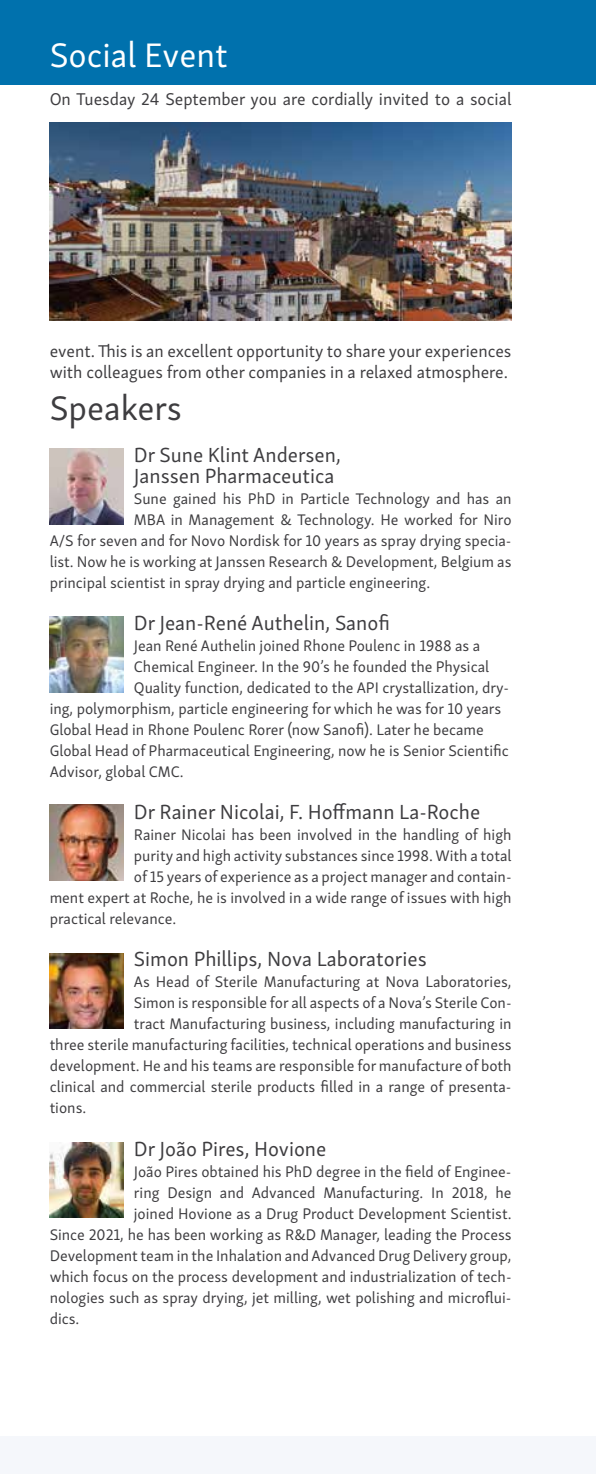
<style>
.page{position:relative;width:596px;height:1474px;background:#fff}
.page>*{position:absolute;margin:0;border:0;box-sizing:border-box;transform-origin:0 0}
.t1{font:35px "Skolar Sans Latn";color:#fff}
.t2{font:35px "Skolar Sans Latn";color:#3e3d40}
.t3{font:21px/21px "Skolar Sans Latn";color:#3e3d40}
.t4{font:17.5px/21px "Skolar Sans Latn";color:#3e3d40}
.t5{font:15.75px "Skolar Sans Latn";color:#3e3d40}
</style>
<div class="page">
<div style="left:0;top:0;width:595px;height:84px;background:#0071ad"></div>
<div style="left:0;top:1436px;width:595px;height:37px;background:#f5f7fb"></div>
<img style="left:50px;top:449px;width:74px;height:75px">
<img style="left:50px;top:617px;width:74px;height:75px">
<img style="left:50px;top:804px;width:74px;height:76px">
<img style="left:50px;top:953px;width:74px;height:75px">
<img style="left:50px;top:1142px;width:74px;height:75px">
<img style="left:50px;top:122px;width:461px;height:198px">
<h1 class="t1" style="left:50px;top:29px;width:179px">Social Event</h1>
<p class="t4" style="left:50px;top:87px;width:463px">On Tuesday 24 September you are cordially invited to a social</p>
<p class="t4" style="left:50px;top:339px;width:463px">event. This is an excellent opportunity to share your experiences with colleagues from other companies in a relaxed atmosphere.</p>
<h1 class="t2" style="left:50px;top:382px;width:134px">Speakers</h1>
<h2 class="t3" style="left:134px;top:443px;width:208px">Dr Sune Klint Andersen,<br>Janssen Pharmaceutica</h2>
<p class="t5" style="left:134px;top:487px;width:379px">Sune gained his PhD in Particle Technology and has an</p>
<p class="t5" style="left:134px;top:508px;width:379px">MBA in Management &amp; Technology. He worked for Niro</p>
<p class="t5" style="left:50px;top:529px;width:463px">A/S for seven and for Novo Nordisk for 10 years as spray drying specia-</p>
<p class="t5" style="left:50px;top:550px;width:463px">list. Now he is working at Janssen Research &amp; Development, Belgium as</p>
<p class="t5" style="left:50px;top:571px;width:382px">principal scientist in spray drying and particle engineering.</p>
<h2 class="t3" style="left:134px;top:611px;width:257px">Dr Jean-René Authelin, Sanofi</h2>
<p class="t5" style="left:134px;top:634px;width:347px">Jean René Authelin joined Rhone Poulenc in 1988 as a</p>
<p class="t5" style="left:134px;top:655px;width:357px">Chemical Engineer. In the 90’s he founded the Physical</p>
<p class="t5" style="left:134px;top:676px;width:376px">Quality function, dedicated to the API crystallization, dry-</p>
<p class="t5" style="left:50px;top:697px;width:453px">ing, polymorphism, particle engineering for which he was for 10 years</p>
<p class="t5" style="left:50px;top:718px;width:435px">Global Head in Rhone Poulenc Rorer (now Sanofi). Later he became</p>
<p class="t5" style="left:50px;top:739px;width:460px">Global Head of Pharmaceutical Engineering, now he is Senior Scientific</p>
<p class="t5" style="left:50px;top:760px;width:136px">Advisor, global CMC.</p>
<h2 class="t3" style="left:134px;top:800px;width:348px">Dr Rainer Nicolai, F. Hoffmann La-Roche</h2>
<p class="t5" style="left:134px;top:823px;width:379px">Rainer Nicolai has been involved in the handling of high</p>
<p class="t5" style="left:134px;top:844px;width:379px">purity and high activity substances since 1998. With a total</p>
<p class="t5" style="left:134px;top:865px;width:379px">of 15 years of experience as a project manager and contain-</p>
<p class="t5" style="left:50px;top:886px;width:463px">ment expert at Roche, he is involved in a wide range of issues with high</p>
<p class="t5" style="left:50px;top:907px;width:128px">practical relevance.</p>
<h2 class="t3" style="left:134px;top:947px;width:294px">Simon Phillips, Nova Laboratories</h2>
<p class="t5" style="left:134px;top:970px;width:379px">As Head of Sterile Manufacturing at Nova Laboratories,</p>
<p class="t5" style="left:134px;top:991px;width:379px">Simon is responsible for all aspects of a Nova’s Sterile Con-</p>
<p class="t5" style="left:134px;top:1012px;width:379px">tract Manufacturing business, including manufacturing in</p>
<p class="t5" style="left:50px;top:1033px;width:463px">three sterile manufacturing facilities, technical operations and business</p>
<p class="t5" style="left:50px;top:1054px;width:463px">development. He and his teams are responsible for manufacture of both</p>
<p class="t5" style="left:50px;top:1075px;width:463px">clinical and commercial sterile products filled in a range of presenta-</p>
<p class="t5" style="left:50px;top:1096px;width:38px">tions.</p>
<h2 class="t3" style="left:134px;top:1136px;width:194px">Dr João Pires, Hovione</h2>
<p class="t5" style="left:134px;top:1159px;width:379px">João Pires obtained his PhD degree in the field of Enginee-</p>
<p class="t5" style="left:134px;top:1180px;width:379px">ring Design and Advanced Manufacturing. In 2018, he</p>
<p class="t5" style="left:134px;top:1201px;width:379px">joined Hovione as a Drug Product Development Scientist.</p>
<p class="t5" style="left:50px;top:1222px;width:463px">Since 2021, he has been working as R&amp;D Manager, leading the Process</p>
<p class="t5" style="left:50px;top:1243px;width:463px">Development team in the Inhalation and Advanced Drug Delivery group,</p>
<p class="t5" style="left:50px;top:1264px;width:463px">which focus on the process development and industrialization of tech-</p>
<p class="t5" style="left:50px;top:1285px;width:463px">nologies such as spray drying, jet milling, wet polishing and microflui-</p>
<p class="t5" style="left:50px;top:1306px;width:31px">dics.</p>
</div>
